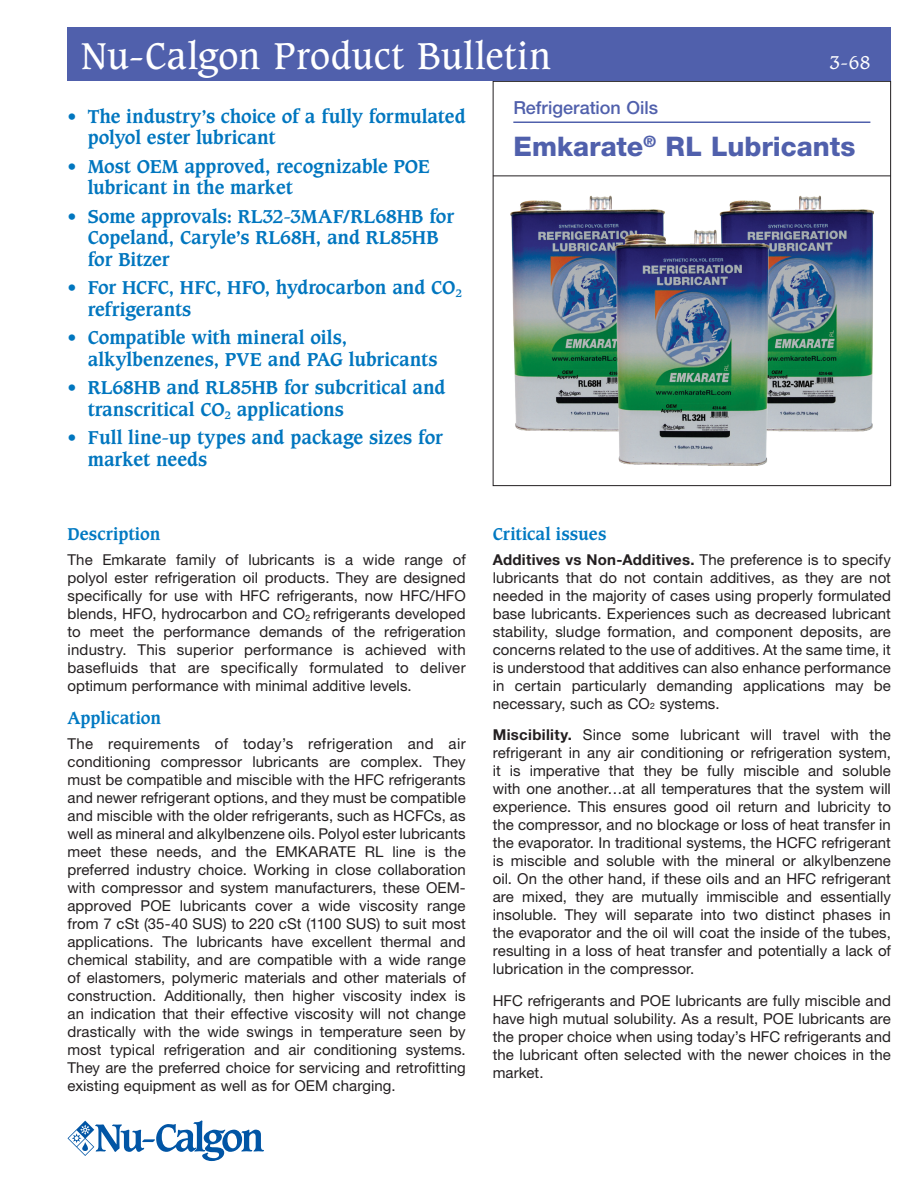
<style>
.page{position:relative;width:918px;height:1188px;background:#fff}
.page>*{position:absolute;margin:0;border:0;box-sizing:border-box;transform-origin:0 0}
.t1{font:36px "Caxton Std";letter-spacing:.015em;color:#fff}
.Product_name{font:800 27px "Helvetica Neue LT Pro";color:#5060ac}
.t2{font:700 18px/21.6px "Caxton Std";letter-spacing:-.005em;color:#0076bf}
.Section_Name{font:500 18px "Helvetica Neue LT Pro";color:#5060ac}
.t3{font:18px "Caxton Std";color:#fff}
.Subhead{font:700 16.5px "Caxton Std";letter-spacing:.005em;color:#0079c2}
.Paragraph_Text{font:15px/18px "Helvetica Neue LT Pro";letter-spacing:.005em;color:#231f20;text-align:justify}
.s1{font-weight:700}
.s2{font-size:8.7px}
</style>
<div class="page">
<img style="left:720px;top:196px;width:153px;height:236px">
<img style="left:510px;top:196px;width:154px;height:236px">
<svg style="left:68px;top:1120px;width:196px;height:41px"></svg>
<hr style="left:493px;top:176px;width:398px;height:1px;background:#231f20">
<div style="left:68px;top:27px;width:823px;height:54px;background:#5060ac"></div>
<hr style="left:513px;top:122px;width:357px;height:1px;background:#5060ac">
<img style="left:615px;top:230px;width:154px;height:236px">
<p class="t1" style="left:81px;top:34px;width:472px">Nu-Calgon Product Bulletin</p>
<p class="t3" style="left:830px;top:51px;width:42px">3-68</p>
<p class="t2" style="left:88px;top:106px;width:380px;text-indent:-20px">• The industry’s choice of a fully formulated polyol ester lubricant</p>
<p class="t2" style="left:88px;top:156px;width:344px;text-indent:-20px">• Most OEM approved, recognizable POE lubricant in the market</p>
<p class="t2" style="left:88px;top:206px;width:368px;text-indent:-20px">• Some approvals: RL32-3MAF/RL68HB for<br>Copeland, Caryle’s RL68H, and RL85HB for Bitzer</p>
<p class="t2" style="left:88px;top:277px;width:376px;text-indent:-20px">• For HCFC, HFC, HFO, hydrocarbon and CO<sub>2 </sub>refrigerants</p>
<p class="t2" style="left:88px;top:327px;width:351px;text-indent:-20px">• Compatible with mineral oils, alkylbenzenes, PVE and PAG lubricants</p>
<p class="t2" style="left:88px;top:377px;width:359px;text-indent:-20px">• RL68HB and RL85HB for subcritical and transcritical CO<sub>2</sub> applications</p>
<p class="t2" style="left:88px;top:427px;width:357px;text-indent:-20px">• Full line-up types and package sizes for market needs</p>
<p class="Subhead" style="left:68px;top:524px;width:94px">Description</p>
<p class="Paragraph_Text" style="left:67px;top:550px;width:400px">The Emkarate family of lubricants is a wide range of polyol ester refrigeration oil products. They are designed specifically for use with HFC refrigerants, now HFC/HFO blends, HFO, hydrocarbon and CO<sub>2</sub> refrigerants developed to meet the performance demands of the refrigeration industry. This superior performance is achieved with basefluids that are specifically formulated to deliver optimum performance with minimal additive levels.</p>
<p class="Subhead" style="left:68px;top:708px;width:95px">Application</p>
<p class="Paragraph_Text" style="left:68px;top:734px;width:400px">The requirements of today’s refrigeration and air conditioning compressor lubricants are complex. They must be compatible and miscible with the HFC refrigerants and newer refrigerant options, and they must be compatible and miscible with the older refrigerants, such as HCFCs, as well as mineral and alkylbenzene oils. Polyol ester lubricants meet these needs, and the EMKARATE RL line is the preferred industry choice. Working in close collaboration with compressor and system manufacturers, these OEM&shy;approved POE lubricants cover a wide viscosity range from 7 cSt (35-40 SUS) to 220 cSt (1100 SUS) to suit most applications. The lubricants have excellent thermal and chemical stability, and are compatible with a wide range of elastomers, polymeric materials and other materials of construction. Additionally, then higher viscosity index is an indication that their effective viscosity will not change drastically with the wide swings in temperature seen by most typical refrigeration and air conditioning systems.<br>They are the preferred choice for servicing and retrofitting existing equipment as well as for OEM charging.</p>
<p class="Section_Name" style="left:513px;top:97px;width:146px">Refrigeration Oils</p>
<p class="Product_name" style="left:513px;top:130px;width:344px">Emkarate<sup>®</sup> RL Lubricants</p>
<p class="Subhead" style="left:493px;top:524px;width:115px">Critical issues</p>
<p class="Paragraph_Text" style="left:493px;top:550px;width:400px"><span class="s1">Additives vs Non-Additives.</span> The preference is to specify lubricants that do not contain additives, as they are not needed in the majority of cases using properly formulated base lubricants. Experiences such as decreased lubricant stability, sludge formation, and component deposits, are concerns related to the use of additives. At the same time, it is understood that additives can also enhance performance in certain particularly demanding applications may be necessary, such as CO<span class="s2">2</span> systems.</p>
<p class="Paragraph_Text" style="left:493px;top:726px;width:400px"><span class="s1">Miscibility.</span> Since some lubricant will travel with the refrigerant in any air conditioning or refrigeration system, it is imperative that they be fully miscible and soluble with one another…at all temperatures that the system will experience. This ensures good oil return and lubricity to the compressor, and no blockage or loss of heat transfer in the evaporator. In traditional systems, the HCFC refrigerant is miscible and soluble with the mineral or alkylbenzene oil. On the other hand, if these oils and an HFC refrigerant are mixed, they are mutually immiscible and essentially insoluble. They will separate into two distinct phases in the evaporator and the oil will coat the inside of the tubes, resulting in a loss of heat transfer and potentially a lack of lubrication in the compressor.</p>
<p class="Paragraph_Text" style="left:493px;top:991px;width:400px">HFC refrigerants and POE lubricants are fully miscible and have high mutual solubility. As a result, POE lubricants are the proper choice when using today’s HFC refrigerants and the lubricant often selected with the newer choices in the market.</p>
</div>
